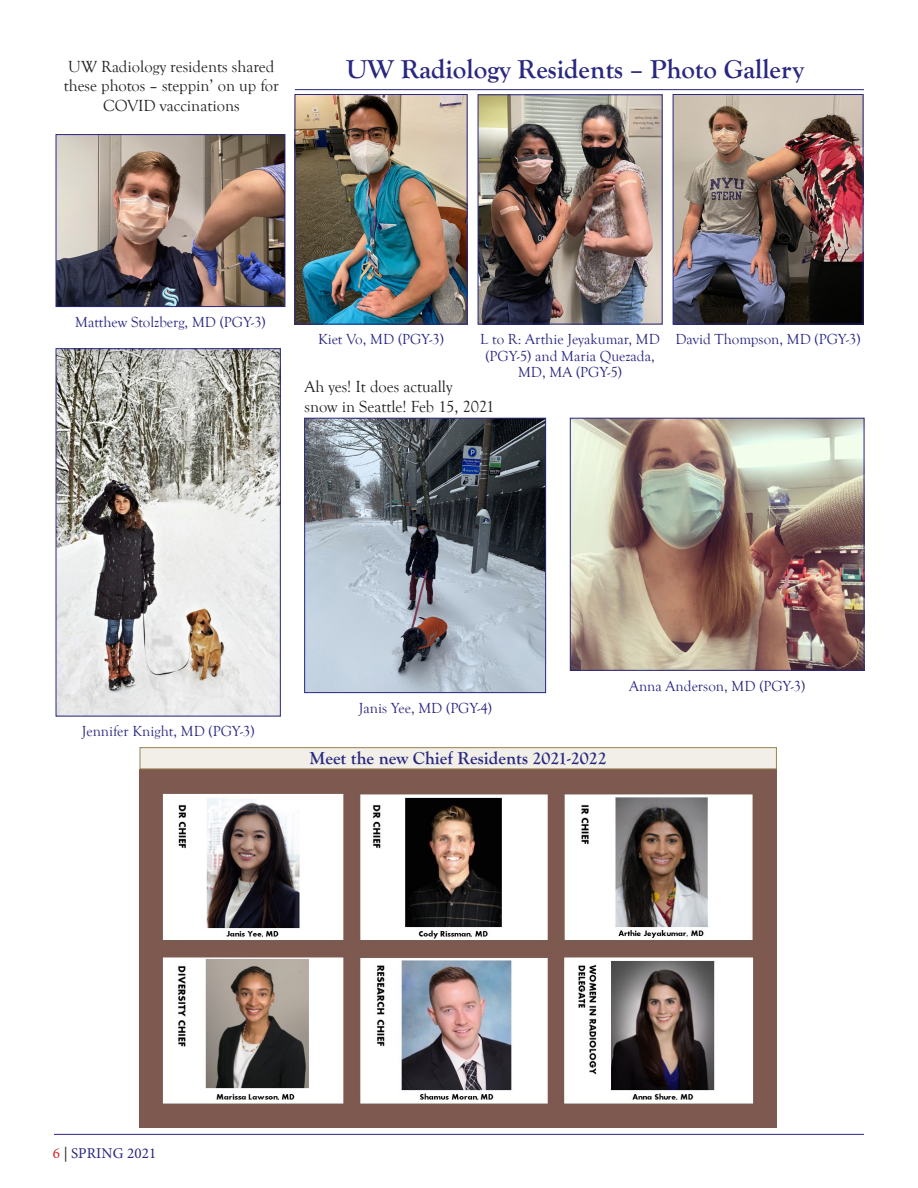
<style>
.page{position:relative;width:918px;height:1188px;background:#fff}
.page>*{position:absolute;margin:0;border:0;box-sizing:border-box;transform-origin:0 0}
.t1{font:700 27px "Goudy Old Style T";color:#292780}
.t2{font:700 18px "Goudy Old Style T";color:#292780}
.t3{font:16.5px/19.8px "Goudy Old Style T";color:#231f20}
.Paragraph_Style_1{font:15px/16.5px "Goudy Old Style T";color:#292780;text-align:center}
.t4{font:15px "Minion Pro";letter-spacing:.01em;color:#292780}
.s1{color:#d1232a}
.s2{color:#231f20}
</style>
<div class="page">
<hr style="left:295px;top:89px;width:569px;height:1px;background:#292780">
<img style="left:140px;top:769px;width:637px;height:358px">
<hr style="left:54px;top:1134px;width:810px;height:1px;background:#292780">
<div style="left:140px;top:748px;width:636px;height:21px;background:#f1efe7"></div>
<div style="left:140px;top:747px;width:637px;height:22px;border:1px solid #998455"></div>
<img style="left:58px;top:136px;width:225px;height:169px">
<div style="left:56px;top:134px;width:229px;height:173px;border:1px solid #292780"></div>
<img style="left:58px;top:351px;width:221px;height:363px">
<div style="left:56px;top:349px;width:225px;height:367px;border:1px solid #292780"></div>
<img style="left:306px;top:420px;width:238px;height:271px">
<div style="left:304px;top:418px;width:242px;height:275px;border:1px solid #292780"></div>
<img style="left:297px;top:96px;width:168px;height:226px">
<div style="left:295px;top:94px;width:172px;height:230px;border:1px solid #292780"></div>
<img style="left:480px;top:97px;width:180px;height:225px">
<div style="left:478px;top:95px;width:184px;height:229px;border:1px solid #292780"></div>
<img style="left:675px;top:96px;width:186px;height:226px">
<div style="left:673px;top:94px;width:190px;height:230px;border:1px solid #292780"></div>
<img style="left:572px;top:420px;width:290px;height:249px">
<div style="left:570px;top:418px;width:294px;height:253px;border:1px solid #292780"></div>
<p class="t3" style="left:64px;top:57px;width:217px">UW Radiology residents shared these photos – steppin’ on up for</p>
<p class="t3" style="left:103px;top:96px;width:138px">COVID vaccinations</p>
<p class="t1" style="left:346px;top:54px;width:459px">UW Radiology Residents – Photo Gallery</p>
<p class="Paragraph_Style_1" style="left:75px;top:314px;width:192px">Matthew Stolzberg, MD (PGY-3)</p>
<p class="Paragraph_Style_1" style="left:318px;top:332px;width:127px">Kiet Vo, MD (PGY-3)</p>
<p class="Paragraph_Style_1" style="left:480px;top:332px;width:181px">L to R: Arthie Jeyakumar, MD (PGY-5) and Maria Quezada,<br>MD, MA (PGY-5)</p>
<p class="Paragraph_Style_1" style="left:676px;top:332px;width:187px">David Thompson, MD (PGY-3)</p>
<p class="t3" style="left:304px;top:377px;width:191px">Ah yes! It does actually<br>snow in Seattle! Feb 15, 2021</p>
<p class="Paragraph_Style_1" style="left:82px;top:724px;width:174px">Jennifer Knight, MD (PGY-3)</p>
<p class="Paragraph_Style_1" style="left:359px;top:700px;width:135px">Janis Yee, MD (PGY-4)</p>
<p class="t2" style="left:310px;top:748px;width:299px">Meet the new Chief Residents 2021-2022</p>
<p class="Paragraph_Style_1" style="left:629px;top:678px;width:178px">Anna Anderson, MD (PGY-3)</p>
<p class="t4" style="left:53px;top:1143px;width:105px"><span class="s1">6</span> <span class="s2">|</span> SPRING 2021</p>
</div>
